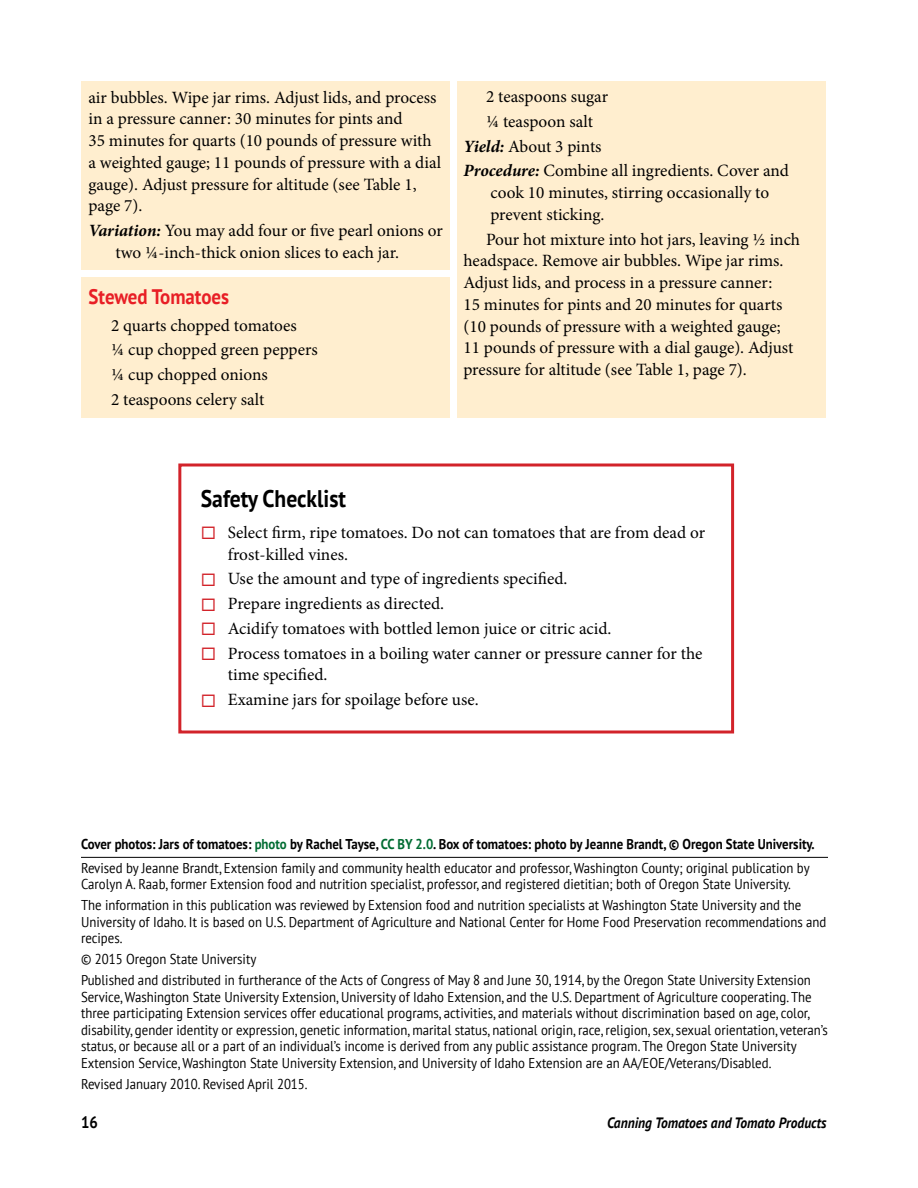
<style>
.page{position:relative;width:918px;height:1188px;background:#fff}
.page>*{position:absolute;margin:0;border:0;box-sizing:border-box;transform-origin:0 0}
.subhead1{font:700 24px "PT Sans";color:#000;scale:.9 1}
.subhead2recipe{font:700 21px "PT Sans";color:#e81e25;scale:.9 1}
.body_text{font:17.25px/21.8px "Minion Pro";letter-spacing:-.005em;color:#000}
.hanging_indent{font:17.25px/21.8px "Minion Pro";color:#000}
.t1{font:700 16.5px "PT Sans";color:#000;scale:.9 1}
.t2{font:italic 700 15px "PT Sans";color:#000;scale:.9 1}
.fine_print{font:14.25px/16.5px "PT Sans";color:#000;scale:.9 1}
.fine_print-2{font:700 14.25px "PT Sans";color:#000;scale:.9 1}
.s1{font-weight:700;font-style:italic}
.s2{color:#d2232a}
.s3{color:#006c32}
</style>
<div class="page">
<div style="left:81px;top:81px;width:369px;height:189px;background:#ffeecf"></div>
<div style="left:81px;top:277px;width:369px;height:141px;background:#ffeecf"></div>
<div style="left:457px;top:81px;width:369px;height:337px;background:#ffeecf"></div>
<div style="left:178px;top:464px;width:556px;height:270px;border:3px solid #d2232a"></div>
<hr style="left:81px;top:857px;width:747px;height:1px;background:#000">
<p class="body_text" style="left:88px;top:86px;width:354px">air bubbles. Wipe jar rims. Adjust lids, and process in a pressure canner: 30 minutes for pints and<br>35 minutes for quarts (10 pounds of pressure with a weighted gauge; 11 pounds of pressure with a dial gauge). Adjust pressure for altitude (see Table 1, page 7).</p>
<p class="hanging_indent" style="left:116px;top:220px;width:329px;text-indent:-27px"><span class="s1">Variation:</span> You may add four or five pearl onions or two ¼-inch-thick onion slices to each jar.</p>
<p class="subhead2recipe" style="left:88px;top:283px;width:158px">Stewed Tomatoes</p>
<p class="body_text" style="left:111px;top:314px;width:187px">2 quarts chopped tomatoes</p>
<p class="body_text" style="left:111px;top:339px;width:208px">¼ cup chopped green peppers</p>
<p class="body_text" style="left:111px;top:364px;width:158px">¼ cup chopped onions</p>
<p class="body_text" style="left:111px;top:388px;width:155px">2 teaspoons celery salt</p>
<p class="body_text" style="left:486px;top:86px;width:124px">2 teaspoons sugar</p>
<p class="body_text" style="left:486px;top:111px;width:109px">¼ teaspoon salt</p>
<p class="hanging_indent" style="left:464px;top:135px;width:140px"><span class="s1">Yield:</span> About 3 pints</p>
<p class="hanging_indent" style="left:490px;top:160px;width:300px;text-indent:-27px"><span class="s1">Procedure:</span> Combine all ingredients. Cover and cook 10 minutes, stirring occasionally to prevent sticking.</p>
<p class="body_text" style="left:464px;top:228px;width:338px;text-indent:22px">Pour hot mixture into hot jars, leaving ½ inch headspace. Remove air bubbles. Wipe jar rims.<br>Adjust lids, and process in a pressure canner:<br>15 minutes for pints and 20 minutes for quarts (10 pounds of pressure with a weighted gauge; 11 pounds of pressure with a dial gauge). Adjust pressure for altitude (see Table 1, page 7).</p>
<p class="subhead1" style="left:201px;top:483px;width:163px">Safety Checklist</p>
<p class="hanging_indent" style="left:228px;top:521px;width:479px;text-indent:-27px"><span class="s2">◻</span> Select firm, ripe tomatoes. Do not can tomatoes that are from dead or frost-killed vines.</p>
<p class="hanging_indent" style="left:201px;top:568px;width:368px"><span class="s2">◻</span> Use the amount and type of ingredients specified.</p>
<p class="hanging_indent" style="left:201px;top:593px;width:245px"><span class="s2">◻</span> Prepare ingredients as directed.</p>
<p class="hanging_indent" style="left:201px;top:617px;width:412px"><span class="s2">◻</span> Acidify tomatoes with bottled lemon juice or citric acid.</p>
<p class="hanging_indent" style="left:228px;top:642px;width:476px;text-indent:-27px"><span class="s2">◻</span> Process tomatoes in a boiling water canner or pressure canner for the time specified.</p>
<p class="hanging_indent" style="left:201px;top:689px;width:279px"><span class="s2">◻</span> Examine jars for spoilage before use.</p>
<p class="fine_print-2" style="left:81px;top:835px;width:817px">Cover photos: Jars of tomatoes: <span class="s3">photo</span> by Rachel Tayse, <span class="s3">CC BY 2.0</span>. Box of tomatoes: photo by Jeanne Brandt, © Oregon State University.</p>
<p class="fine_print" style="left:81px;top:859px;width:811px">Revised by Jeanne Brandt, Extension family and community health educator and professor, Washington County; original publication by<br>Carolyn A. Raab, former Extension food and nutrition specialist, professor, and registered dietitian; both of Oregon State University.</p>
<p class="fine_print" style="left:81px;top:897px;width:830px">The information in this publication was reviewed by Extension food and nutrition specialists at Washington State University and the<br>University of Idaho. It is based on U.S. Department of Agriculture and National Center for Home Food Preservation recommendations and recipes.</p>
<p class="fine_print" style="left:81px;top:951px;width:196px">© 2015 Oregon State University</p>
<p class="fine_print" style="left:81px;top:972px;width:832px">Published and distributed in furtherance of the Acts of Congress of May 8 and June 30, 1914, by the Oregon State University Extension Service, Washington State University Extension, University of Idaho Extension, and the U.S. Department of Agriculture cooperating. The three participating Extension services offer educational programs, activities, and materials without discrimination based on age, color, disability, gender identity or expression, genetic information, marital status, national origin, race, religion, sex, sexual orientation, veteran’s status, or because all or a part of an individual’s income is derived from any public assistance program. The Oregon State University Extension Service, Washington State University Extension, and University of Idaho Extension are an AA/EOE/Veterans/Disabled.</p>
<p class="fine_print" style="left:81px;top:1075px;width:252px">Revised January 2010. Revised April 2015.</p>
<p class="t1" style="left:81px;top:1112px;width:20px">16</p>
<p class="t2" style="left:607px;top:1113px;width:245px">Canning Tomatoes and Tomato Products</p>
</div>
